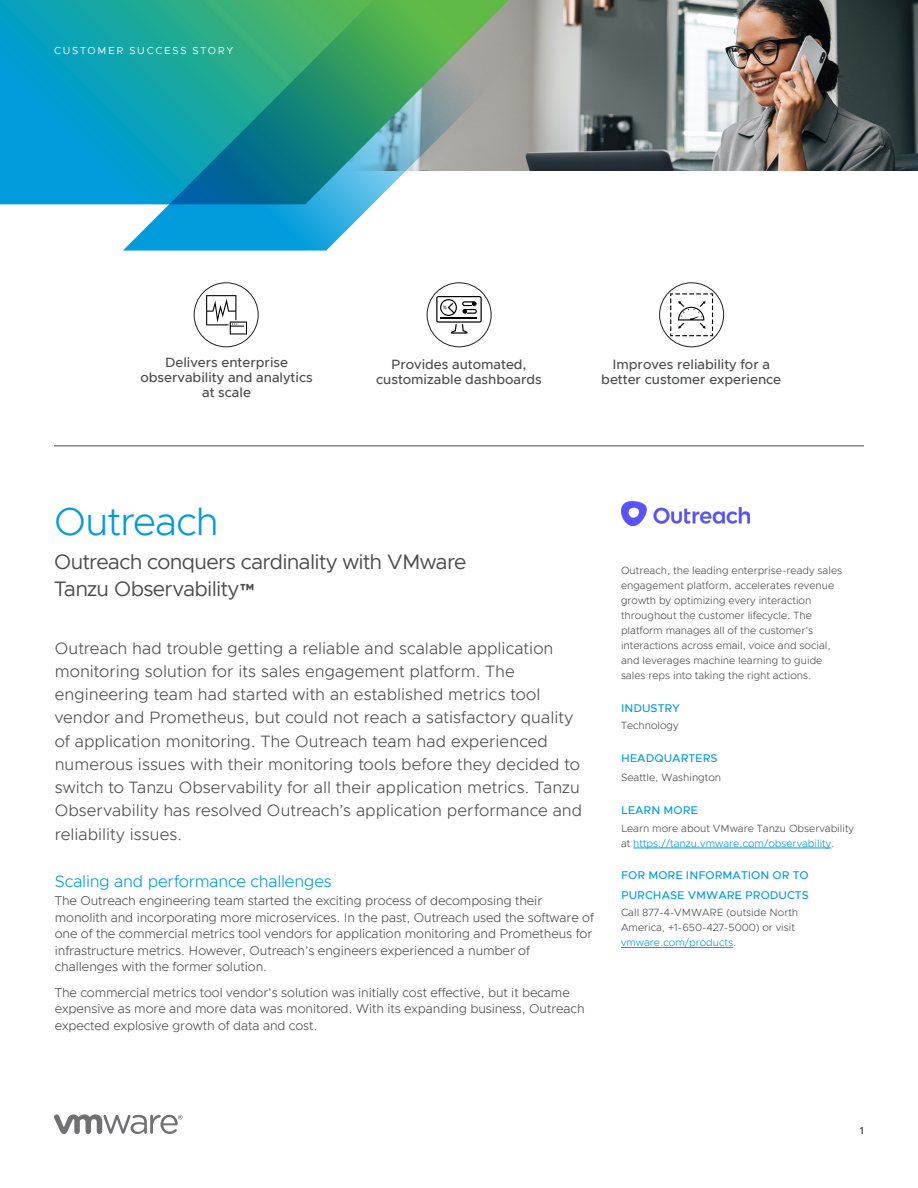
<style>
.page{position:relative;width:918px;height:1188px;background:#fff}
.page>*{position:absolute;margin:0;border:0;box-sizing:border-box;transform-origin:0 0}
._1a__MAIN_TITLE{font:300 39px "Metropolis";letter-spacing:-.02em;color:#009cdc}
._1b__MAIN_SUB_TITLE{font:21px/27px "Metropolis";letter-spacing:-.03em;color:#4b4c4d}
._2a__INTRO_BODY{font:300 16.5px/23.2px "Metropolis";letter-spacing:.005em;color:#4b4c4d}
._4a__SUBHEAD_1{font:300 16.5px "Metropolis";letter-spacing:-.01em;color:#009cdc}
.STORY_PRODUCT_LIST_D{font:500 13.5px/15px "Metropolis";color:#4b4c4d;text-align:center}
._3a__BODY_TEXT{font:300 12.75px/16.5px "Metropolis";letter-spacing:-.005em;color:#4b4c4d}
.STORY_SIDE_BAR_HEADE{font:500 11.25px "Metropolis";color:#009cdc}
.STORY_SIDE_BAR_TEXT{font:300 10.5px/15px "Metropolis";color:#4b4c4d}
.t1{font:10.2px "Metropolis";letter-spacing:.17em;color:#fff}
.t2{font:600 10.2px "Metropolis";color:#4b4c4d}
.s1{color:#009cdc}
</style>
<div class="page">
<svg style="left:54px;top:1114px;width:129px;height:20px"></svg>
<img style="left:592px;top:0;width:326px;height:171px">
<svg style="left:0;top:0;width:123px;height:204px;background:#039ecb"></svg>
<svg style="left:123px;top:0;width:469px;height:251px"></svg>
<hr style="left:633px;top:848px;width:198px;height:1px;background:#009cdc">
<hr style="left:621px;top:947px;width:112px;height:1px;background:#009cdc">
<hr style="left:54px;top:446px;width:810px;height:1px;background:#4b4c4d">
<img style="left:621px;top:501px;width:129px;height:25px">
<div style="left:194px;top:282px;width:65px;height:65px;border:1px solid #231f20;border-radius:50%"></div>
<svg style="left:206px;top:295px;width:41px;height:40px"></svg>
<div style="left:427px;top:282px;width:65px;height:65px;border:1px solid #231f20;border-radius:50%"></div>
<svg style="left:436px;top:296px;width:46px;height:38px"></svg>
<div style="left:659px;top:282px;width:65px;height:65px;border:1px solid #231f20;border-radius:50%"></div>
<svg style="left:670px;top:293px;width:43px;height:43px"></svg>
<p class="t1" style="left:54px;top:44px;width:181px">CUSTOMER SUCCESS STORY</p>
<p class="STORY_PRODUCT_LIST_D" style="left:140px;top:355px;width:174px">Delivers enterprise observability and analytics at scale</p>
<p class="STORY_PRODUCT_LIST_D" style="left:601px;top:357px;width:181px">Improves reliability for a better customer experience</p>
<p class="STORY_PRODUCT_LIST_D" style="left:376px;top:357px;width:167px">Provides automated, customizable dashboards</p>
<p class="_1a__MAIN_TITLE" style="left:54px;top:497px;width:166px">Outreach</p>
<p class="_1b__MAIN_SUB_TITLE" style="left:54px;top:548px;width:414px">Outreach conquers cardinality with VMware<br>Tanzu Observability™</p>
<p class="_2a__INTRO_BODY" style="left:55px;top:636px;width:529px">Outreach had trouble getting a reliable and scalable application monitoring solution for its sales engagement platform. The engineering team had started with an established metrics tool vendor and Prometheus, but could not reach a satisfactory quality of application monitoring. The Outreach team had experienced numerous issues with their monitoring tools before they decided to switch to Tanzu Observability for all their application metrics. Tanzu Observability has resolved Outreach’s application performance and reliability issues.</p>
<p class="_4a__SUBHEAD_1" style="left:55px;top:871px;width:278px">Scaling and performance challenges</p>
<p class="_3a__BODY_TEXT" style="left:55px;top:893px;width:541px">The Outreach engineering team started the exciting process of decomposing their monolith and incorporating more microservices. In the past, Outreach used the software of one of the commercial metrics tool vendors for application monitoring and Prometheus for infrastructure metrics. However, Outreach’s engineers experienced a number of challenges with the former solution.</p>
<p class="_3a__BODY_TEXT" style="left:55px;top:984px;width:531px">The commercial metrics tool vendor’s solution was initially cost effective, but it became expensive as more and more data was monitored. With its expanding business, Outreach expected explosive growth of data and cost.</p>
<p class="STORY_SIDE_BAR_TEXT" style="left:621px;top:563px;width:223px">Outreach, the leading enterprise-ready sales engagement platform, accelerates revenue growth by optimizing every interaction throughout the customer lifecycle. The platform manages all of the customer’s interactions across email, voice and social, and leverages machine learning to guide sales reps into taking the right actions.</p>
<p class="STORY_SIDE_BAR_HEADE" style="left:621px;top:701px;width:61px">INDUSTRY</p>
<p class="STORY_SIDE_BAR_TEXT" style="left:621px;top:718px;width:59px">Technology</p>
<p class="STORY_SIDE_BAR_HEADE" style="left:621px;top:751px;width:98px">HEADQUARTERS</p>
<p class="STORY_SIDE_BAR_TEXT" style="left:621px;top:770px;width:102px">Seattle, Washington</p>
<p class="STORY_SIDE_BAR_HEADE" style="left:621px;top:803px;width:78px">LEARN MORE</p>
<p class="STORY_SIDE_BAR_TEXT" style="left:621px;top:821px;width:235px">Learn more about VMware Tanzu Observability at <span class="s1">https://tanzu.vmware.com/observability</span>.</p>
<p class="STORY_SIDE_BAR_HEADE" style="left:621px;top:868px;width:189px">FOR MORE INFORMATION OR TO</p>
<p class="STORY_SIDE_BAR_HEADE" style="left:621px;top:888px;width:189px">PURCHASE VMWARE PRODUCTS</p>
<p class="STORY_SIDE_BAR_TEXT" style="left:621px;top:905px;width:179px">Call 877-4-VMWARE (outside North<br>America, +1-650-427-5000) or visit <span class="s1">vmware.com/products</span>.</p>
<p class="t2" style="left:860px;top:1124px;width:6px">1</p>
</div>
